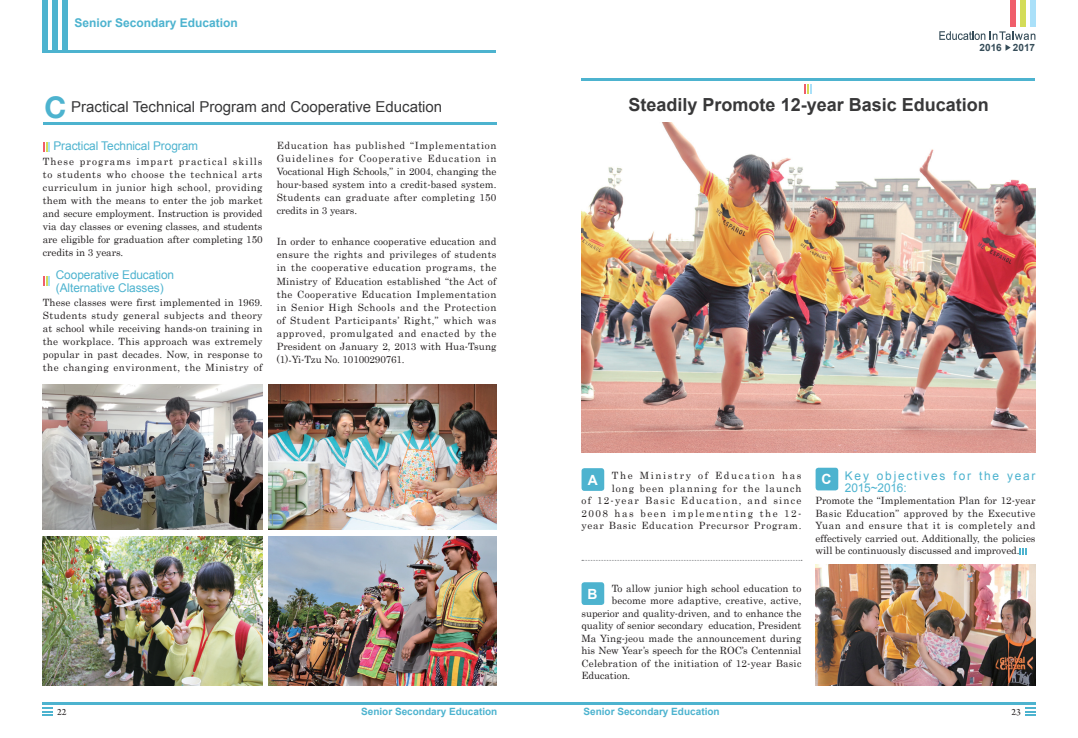
<style>
.page{position:relative;width:1078px;height:738px;background:#fff}
.page>*{position:absolute;margin:0;border:0;box-sizing:border-box;transform-origin:0 0}
.t1{font:700 18px "Arial";color:#383839}
.t2{font:15px "Arial";color:#383839}
.t3{font:700 14px "Arial";color:#fff}
.t4{font:12px/13px "Arial";letter-spacing:-.005em;color:#4db3cf}
.t5{font:12px/12.5px "Arial";letter-spacing:.145em;color:#4db3cf}
.t6{font:700 12px "Arial";color:#4db3cf}
.t7{font:10px/13px "Century";letter-spacing:.01em;color:#231f20;text-align:justify}
.t8{font:10px/12.5px "Century";letter-spacing:.125em;color:#231f20;text-align:right}
.t9{font:700 10px "Arial";color:#4db3cf}
.t10{font:700 10px "Arial";color:#364d59}
.t11{font:10px "Arno Pro";color:#231f20}
.s1{font-family:"Helvetica Neue LT Std";font-weight:700;font-size:30px;color:#4db3cf}
.s2{font-family:"Arial";font-weight:700;font-size:14px;color:#fff}
.s3{font-weight:700;font-size:14px;color:#fff}
</style>
<div class="page">
<img style="left:268px;top:384px;width:228px;height:145px">
<img style="left:43px;top:384px;width:219px;height:145px">
<img style="left:43px;top:536px;width:219px;height:148px">
<img style="left:268px;top:536px;width:228px;height:148px">
<img style="left:581px;top:122px;width:454px;height:330px">
<img style="left:815px;top:564px;width:220px;height:120px">
<div style="left:43px;top:0;width:5px;height:52px;background:#4db3cf"></div>
<div style="left:62px;top:0;width:6px;height:52px;background:#4db3cf"></div>
<div style="left:52px;top:0;width:6px;height:52px;background:#4db3cf"></div>
<hr style="left:539px;top:702px;width:496px;height:2px;background:#4db3cf">
<svg style="left:43px;top:707px;width:10px;height:8px"></svg>
<svg style="left:1025px;top:707px;width:10px;height:8px"></svg>
<hr style="left:43px;top:50px;width:453px;height:2px;background:#4db3cf">
<div style="left:1009px;top:0;width:6px;height:26px;background:#f05e6a"></div>
<div style="left:1029px;top:0;width:6px;height:26px;background:#aae0f9"></div>
<div style="left:1019px;top:0;width:6px;height:26px;background:#d4dc57"></div>
<svg style="left:939px;top:31px;width:96px;height:20px"></svg>
<hr style="left:43px;top:702px;width:496px;height:2px;background:#4db3cf">
<hr style="left:43px;top:122px;width:453px;height:2px;background:#4db3cf">
<svg style="left:43px;top:142px;width:7px;height:9px"></svg>
<svg style="left:43px;top:276px;width:7px;height:9px"></svg>
<div style="left:581px;top:468px;width:23px;height:22px;background:#4db3cf;border-radius:3px"></div>
<div style="left:581px;top:581px;width:23px;height:23px;background:#4db3cf;border-radius:3px"></div>
<div style="left:815px;top:467px;width:23px;height:23px;background:#4db3cf;border-radius:3px"></div>
<svg style="left:1019px;top:548px;width:7px;height:6px"></svg>
<hr style="left:581px;top:78px;width:453px;height:2px;background:#4db3cf">
<svg style="left:804px;top:85px;width:7px;height:9px"></svg>
<p class="t6" style="left:74px;top:15px;width:165px">Senior Secondary Education</p>
<h2 class="t2" style="left:45px;top:97px;width:399px"><span class="s1">C</span> Practical Technical Program and Cooperative Education</h2>
<p class="t4" style="left:53px;top:140px;width:146px">Practical Technical Program</p>
<p class="t7" style="left:43px;top:153px;width:221px">These programs impart practical skills to students who choose the technical arts curriculum in junior high school, providing them with the means to enter the job market and secure employment. Instruction is provided via day classes or evening classes, and students are eligible for graduation after completing 150 credits in 3 years.</p>
<p class="t4" style="left:56px;top:268px;width:120px">Cooperative Education (Alternative Classes)</p>
<p class="t7" style="left:43px;top:295px;width:221px">These classes were first implemented in 1969.<br>Students study general subjects and theory at school while receiving hands-on training in the workplace. This approach was extremely popular in past decades. Now, in response to the changing environment, the Ministry of</p>
<p class="t7" style="left:276px;top:137px;width:221px">Education has published “Implementation Guidelines for Cooperative Education in Vocational High Schools,” in 2004, changing the hour-based system into a credit-based system.<br>Students can graduate after completing 150 credits in 3 years.</p>
<p class="t7" style="left:276px;top:234px;width:221px">In order to enhance cooperative education and ensure the rights and privileges of students in the cooperative education programs, the Ministry of Education established “the Act of the Cooperative Education Implementation in Senior High Schools and the Protection of Student Participants’ Right,” which was approved, promulgated and enacted by the President on January 2, 2013 with Hua-Tsung (1)-Yi-Tzu No. 10100290761.</p>
<p class="t10" style="left:979px;top:41px;width:57px">2016 2017</p>
<h1 class="t1" style="left:628px;top:93px;width:362px">Steadily Promote 12-year Basic Education</h1>
<p class="t8" style="left:581px;top:468px;width:221px"><span class="s2">A</span> The Ministry of Education has long been planning for the launch<br>of 12-year Basic Education, and since 2008 has been implementing the 12- year Basic Education Precursor Program.</p>
<h3 class="t3" style="left:587px;top:584px;width:12px">B</h3>
<p class="t7" style="left:611px;top:580px;width:191px">To allow junior high school education to</p>
<p class="t7" style="left:611px;top:592px;width:191px">become more adaptive, creative, active,</p>
<p class="t7" style="left:581px;top:605px;width:221px">superior and quality-driven, and to enhance the</p>
<p class="t7" style="left:581px;top:617px;width:221px">quality of senior secondary education, President</p>
<p class="t7" style="left:581px;top:630px;width:221px">Ma Ying-jeou made the announcement during</p>
<p class="t7" style="left:581px;top:642px;width:221px">his New Year’s speech for the ROC’s Centennial</p>
<p class="t7" style="left:581px;top:655px;width:221px">Celebration of the initiation of 12-year Basic</p>
<p class="t7" style="left:581px;top:667px;width:50px">Education.</p>
<p class="t5" style="left:844px;top:469px;width:192px;text-indent:-23px"><span class="s3">C</span> Key objectives for the year<br>2015~2016:</p>
<p class="t7" style="left:815px;top:493px;width:221px;line-height:12.5px">Promote the “Implementation Plan for 12-year Basic Education” approved by the Executive Yuan and ensure that it is completely and effectively carried out. Additionally, the policies will be continuously discussed and improved.</p>
<p class="t9" style="left:361px;top:704px;width:138px">Senior Secondary Education</p>
<p class="t9" style="left:583px;top:704px;width:138px">Senior Secondary Education</p>
<p class="t11" style="left:57px;top:705px;width:11px">22</p>
<p class="t11" style="left:1011px;top:705px;width:11px">23</p>
</div>
